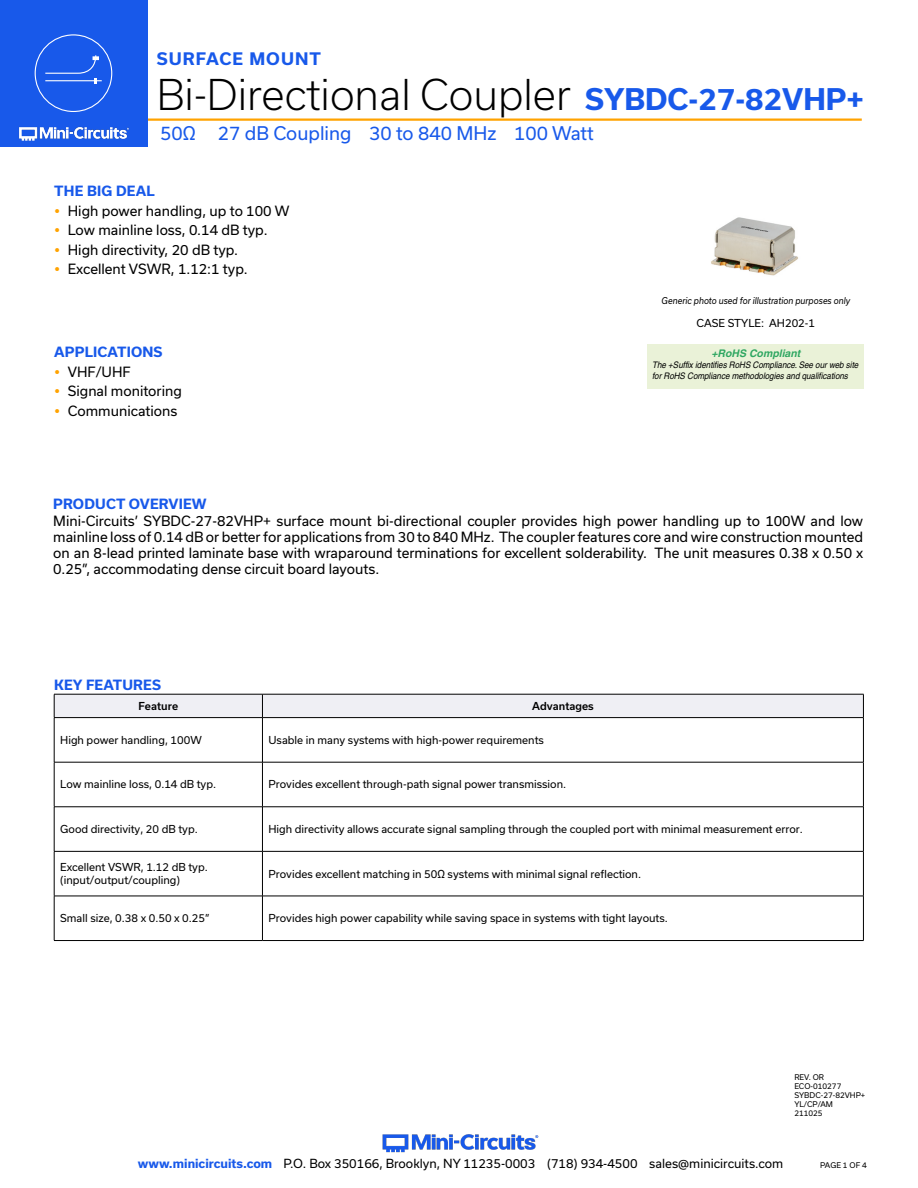
<style>
.page{position:relative;width:918px;height:1188px;background:#fff}
.page>*{position:absolute;margin:0;border:0;box-sizing:border-box;transform-origin:0 0}
.t1{font:300 40.5px "Usual";color:#000}
.t2{font:700 28.5px "Usual";color:#1859ea}
.Frequency{font:18px "Usual";color:#1859ea}
.t3{font:700 16.5px "Usual";letter-spacing:.065em;color:#1859ea}
.Regular_Copy{font:13.5px/16.2px "Usual";color:#000;text-align:justify}
.Blue_Headers{font:700 13.5px "Usual";letter-spacing:.015em;color:#1859ea}
.t4{font:12px "Usual";color:#000}
.Table_Body_Left_Just{font:10.5px "Usual";color:#000}
.Table_Header_Center{font:500 10.5px "Usual";color:#000}
.t5{font:italic 700 10.5px "Helvetica";color:rgb(0 148 68/.8)}
.t6{font:italic 9px/10.8px "Helvetica";letter-spacing:-.005em;color:#000;scale:.9 1}
.t7{font:italic 9px "Usual";color:#000;scale:.9 1}
.Revision{font:7.5px "Usual";color:#000}
.s1{font-weight:700;color:#1859ea}
</style>
<div class="page">
<hr style="left:129px;top:118px;width:733px;height:3px;background:#ffa300">
<div style="left:0;top:0;width:147px;height:147px;background:#1859ea"></div>
<hr style="left:917px;top:0;width:1px;height:147px;background:#1859ea">
<img style="left:19px;top:126px;width:110px;height:15px">
<div style="left:35px;top:34px;width:77px;height:78px;border:1px solid #fff;border-radius:50%"></div>
<hr style="left:45px;top:80px;width:57px;height:1px;background:#fff">
<svg style="left:45px;top:55px;width:54px;height:28px"></svg>
<img style="left:382px;top:1134px;width:157px;height:19px">
<div style="left:54px;top:694px;width:810px;height:23px;background:#efeff4"></div>
<hr style="left:54px;top:717px;width:208px;height:1px;background:#000">
<hr style="left:54px;top:718px;width:1px;height:44px;background:#000">
<hr style="left:262px;top:717px;width:602px;height:1px;background:#000">
<hr style="left:262px;top:718px;width:1px;height:44px;background:#000">
<hr style="left:863px;top:718px;width:1px;height:44px;background:#000">
<hr style="left:54px;top:762px;width:208px;height:1px;background:#000">
<hr style="left:54px;top:762px;width:1px;height:45px;background:#000">
<hr style="left:262px;top:762px;width:602px;height:1px;background:#000">
<hr style="left:262px;top:762px;width:1px;height:45px;background:#000">
<hr style="left:863px;top:762px;width:1px;height:45px;background:#000">
<hr style="left:54px;top:807px;width:208px;height:1px;background:#000">
<hr style="left:54px;top:807px;width:1px;height:44px;background:#000">
<hr style="left:262px;top:807px;width:602px;height:1px;background:#000">
<hr style="left:262px;top:807px;width:1px;height:44px;background:#000">
<hr style="left:863px;top:807px;width:1px;height:44px;background:#000">
<hr style="left:54px;top:851px;width:208px;height:1px;background:#000">
<hr style="left:54px;top:852px;width:1px;height:44px;background:#000">
<hr style="left:262px;top:851px;width:602px;height:1px;background:#000">
<hr style="left:262px;top:852px;width:1px;height:44px;background:#000">
<hr style="left:863px;top:852px;width:1px;height:44px;background:#000">
<hr style="left:54px;top:896px;width:208px;height:1px;background:#000">
<hr style="left:54px;top:896px;width:1px;height:44px;background:#000">
<hr style="left:262px;top:896px;width:602px;height:1px;background:#000">
<hr style="left:262px;top:896px;width:1px;height:44px;background:#000">
<hr style="left:863px;top:896px;width:1px;height:44px;background:#000">
<hr style="left:54px;top:940px;width:208px;height:1px;background:#000">
<hr style="left:262px;top:940px;width:602px;height:1px;background:#000">
<div style="left:648px;top:344px;width:216px;height:45px;background:#eaf2d8"></div>
<img style="left:711px;top:217px;width:87px;height:59px">
<p class="t3" style="left:157px;top:49px;width:166px">SURFACE MOUNT</p>
<h1 class="t1" style="left:157px;top:72px;width:416px">Bi-Directional Coupler</h1>
<h2 class="t2" style="left:585px;top:83px;width:280px">SYBDC-27-82VHP+</h2>
<p class="Frequency" style="left:160px;top:123px;width:435px">50Ω 27 dB Coupling 30 to 840 MHz 100 Watt</p>
<p class="Blue_Headers" style="left:54px;top:183px;width:102px">THE BIG DEAL</p>
<p class="Regular_Copy" style="left:68px;top:202px;width:223px">High power handling, up to 100 W</p>
<p class="Regular_Copy" style="left:68px;top:222px;width:201px">Low mainline loss, 0.14 dB typ.</p>
<p class="Regular_Copy" style="left:68px;top:241px;width:172px">High directivity, 20 dB typ.</p>
<p class="Regular_Copy" style="left:68px;top:261px;width:181px">Excellent VSWR, 1.12:1 typ.</p>
<p class="Blue_Headers" style="left:54px;top:345px;width:110px">APPLICATIONS</p>
<p class="Regular_Copy" style="left:68px;top:364px;width:64px">VHF/UHF</p>
<p class="Regular_Copy" style="left:68px;top:383px;width:116px">Signal monitoring</p>
<p class="Regular_Copy" style="left:68px;top:403px;width:111px">Communications</p>
<p class="t7" style="left:662px;top:295px;width:211px">Generic photo used for illustration purposes only</p>
<p class="Table_Body_Left_Just" style="left:697px;top:317px;width:120px">CASE STYLE: AH202-1</p>
<p class="t5" style="left:711px;top:347px;width:90px">+RoHS Compliant</p>
<p class="t6" style="left:652px;top:360px;width:231px">The +Suffix identifies RoHS Compliance. See our web site for RoHS Compliance methodologies and qualifications</p>
<p class="Blue_Headers" style="left:53px;top:496px;width:155px">PRODUCT OVERVIEW</p>
<p class="Regular_Copy" style="left:53px;top:512px;width:811px">Mini-Circuits’ SYBDC-27-82VHP+ surface mount bi-directional coupler provides high power handling up to 100W and low mainline loss of 0.14 dB or better for applications from 30 to 840 MHz. The coupler features core and wire construction mounted on an 8-lead printed laminate base with wraparound terminations for excellent solderability. The unit measures 0.38 x 0.50 x 0.25”, accommodating dense circuit board layouts.</p>
<p class="Blue_Headers" style="left:54px;top:677px;width:108px">KEY FEATURES</p>
<p class="Table_Header_Center" style="left:139px;top:700px;width:41px">Feature</p>
<p class="Table_Header_Center" style="left:532px;top:700px;width:63px">Advantages</p>
<p class="Table_Body_Left_Just" style="left:60px;top:734px;width:143px">High power handling, 100W</p>
<p class="Table_Body_Left_Just" style="left:268px;top:734px;width:277px">Usable in many systems with high-power requirements</p>
<p class="Table_Body_Left_Just" style="left:60px;top:778px;width:157px">Low mainline loss, 0.14 dB typ.</p>
<p class="Table_Body_Left_Just" style="left:268px;top:778px;width:299px">Provides excellent through-path signal power transmission.</p>
<p class="Table_Body_Left_Just" style="left:60px;top:823px;width:139px">Good directivity, 20 dB typ.</p>
<p class="Table_Body_Left_Just" style="left:268px;top:823px;width:536px">High directivity allows accurate signal sampling through the coupled port with minimal measurement error.</p>
<p class="Table_Body_Left_Just" style="left:60px;top:861px;width:149px">Excellent VSWR, 1.12 dB typ.</p>
<p class="Table_Body_Left_Just" style="left:60px;top:874px;width:121px">(input/output/coupling)</p>
<p class="Table_Body_Left_Just" style="left:268px;top:868px;width:374px">Provides excellent matching in 50Ω systems with minimal signal reflection.</p>
<p class="Table_Body_Left_Just" style="left:60px;top:912px;width:151px">Small size, 0.38 x 0.50 x 0.25”</p>
<p class="Table_Body_Left_Just" style="left:268px;top:912px;width:401px">Provides high power capability while saving space in systems with tight layouts.</p>
<p class="Revision" style="left:794px;top:1073px;width:31px">REV. OR</p>
<p class="Revision" style="left:794px;top:1082px;width:48px">ECO-010277</p>
<p class="Revision" style="left:794px;top:1091px;width:72px">SYBDC-27-82VHP+</p>
<p class="Revision" style="left:794px;top:1100px;width:40px">YL/CP/AM</p>
<p class="Revision" style="left:794px;top:1109px;width:30px">211025</p>
<p class="t4" style="left:138px;top:1157px;width:647px"><span class="s1">www.minicircuits.com</span> P.O. Box 350166, Brooklyn, NY 11235-0003 (718) 934-4500 sales@minicircuits.com</p>
<p class="Revision" style="left:820px;top:1161px;width:48px">PAGE 1 OF 4</p>
</div>
